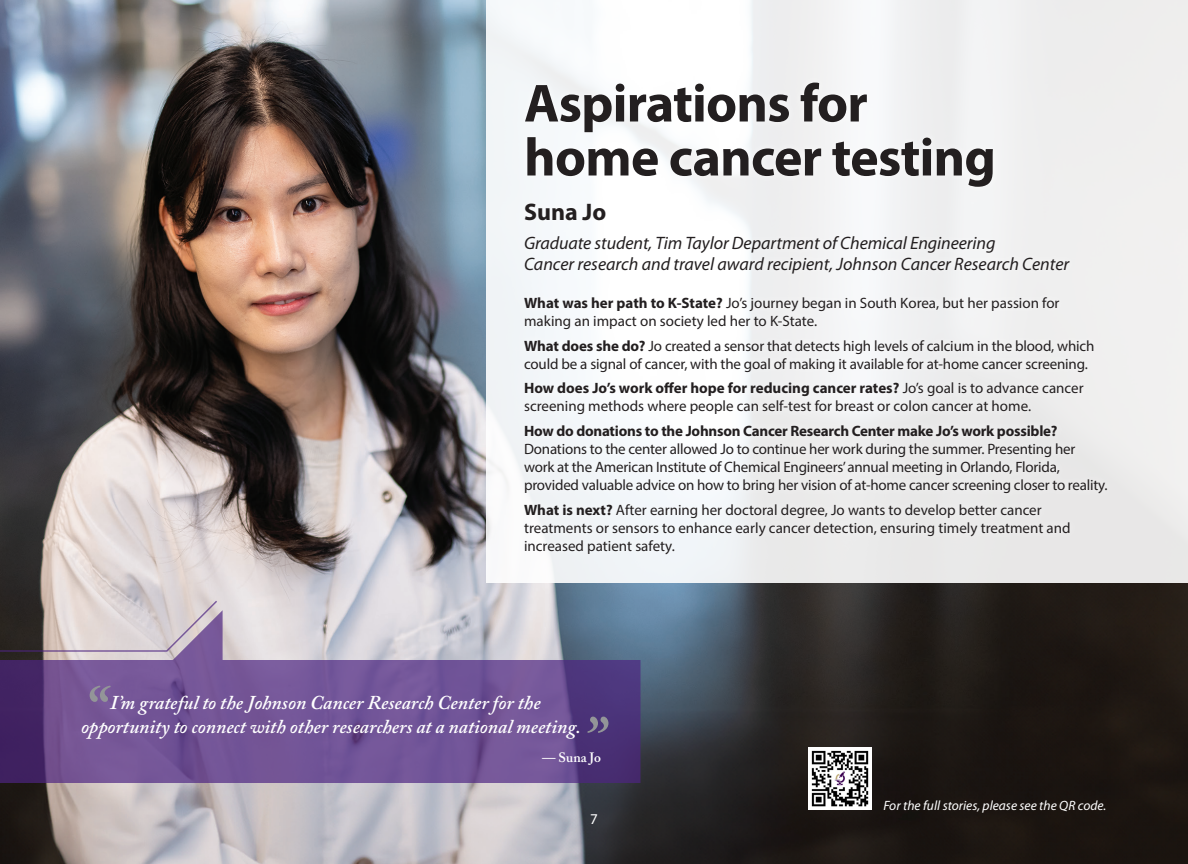
<style>
.page{position:relative;width:1188px;height:864px;background:#fff}
.page>*{position:absolute;margin:0;border:0;box-sizing:border-box;transform-origin:0 0}
.Quote_W{font:italic 600 67.5px "Adobe Caslon Pro";color:#939598}
.title_1{font:700 54px/54px "Myriad Pro";letter-spacing:-.015em;color:#231f20}
.Name{font:700 24px "Myriad Pro";color:#231f20}
.Quote_W-2{font:italic 600 19.5px/23.4px "Adobe Caslon Pro";color:#fff;text-align:center}
.title_2_Italic{font:italic 18px/20.2px "Myriad Pro";letter-spacing:-.005em;color:#231f20}
.body_text{font:15px/18px "Myriad Pro";letter-spacing:-.01em;color:#231f20}
.t1{font:15px "Myriad Pro";color:#fff}
.QR_W{font:italic 13.5px "Myriad Pro";color:#fff}
.Quote_Name{font:600 13.5px "Adobe Caslon Pro";color:#fff}
.s1{font-weight:700}
</style>
<div class="page">
<img style="left:0;top:0;width:1188px;height:864px">
<svg style="left:0;top:610px;width:640px;height:173px;background:#7d669c"></svg>
<div style="left:486px;top:0;width:702px;height:583px;background:linear-gradient(to right,#f9fbfd,#ecebea)"></div>
<svg style="left:0;top:599px;width:219px;height:54px;background:#afa5a9"></svg>
<div style="left:517px;top:74px;width:598px;height:487px;background:#fff;opacity:.75"></div>
<img style="left:808px;top:747px;width:63px;height:63px">
<p class="title_1" style="left:524px;top:75px;width:473px">Aspirations for home cancer testing</p>
<p class="Name" style="left:524px;top:196px;width:84px">Suna Jo</p>
<p class="title_2_Italic" style="left:524px;top:233px;width:547px">Graduate student, Tim Taylor Department of Chemical Engineering<br>Cancer research and travel award recipient, Johnson Cancer Research Center</p>
<p class="body_text" style="left:524px;top:294px;width:537px"><span class="s1">What was her path to K-State?</span> Jo’s journey began in South Korea, but her passion for making an impact on society led her to K-State.</p>
<p class="body_text" style="left:524px;top:336px;width:572px"><span class="s1">What does she do?</span> Jo created a sensor that detects high levels of calcium in the blood, which could be a signal of cancer, with the goal of making it available for at-home cancer screening.</p>
<p class="body_text" style="left:524px;top:379px;width:561px"><span class="s1">How does Jo’s work offer hope for reducing cancer rates?</span> Jo’s goal is to advance cancer screening methods where people can self-test for breast or colon cancer at home.</p>
<p class="body_text" style="left:524px;top:422px;width:585px"><span class="s1">How do donations to the Johnson Cancer Research Center make Jo’s work possible?<br></span>Donations to the center allowed Jo to continue her work during the summer. Presenting her work at the American Institute of Chemical Engineers’ annual meeting in Orlando, Florida, provided valuable advice on how to bring her vision of at-home cancer screening closer to reality.</p>
<p class="body_text" style="left:524px;top:501px;width:548px"><span class="s1">What is next?</span> After earning her doctoral degree, Jo wants to develop better cancer treatments or sensors to enhance early cancer detection, ensuring timely treatment and increased patient safety.</p>
<p class="Quote_W" style="left:81px;top:669px;width:24px">“</p>
<p class="Quote_W-2" style="left:81px;top:691px;width:501px">I’m grateful to the Johnson Cancer Research Center for the opportunity to connect with other researchers at a national meeting.</p>
<p class="Quote_Name" style="left:542px;top:749px;width:60px">— Suna Jo</p>
<p class="Quote_W" style="left:581px;top:700px;width:24px">”</p>
<p class="t1" style="left:590px;top:810px;width:9px">7</p>
<p class="QR_W" style="left:883px;top:797px;width:224px">For the full stories, please see the QR code.</p>
</div>
